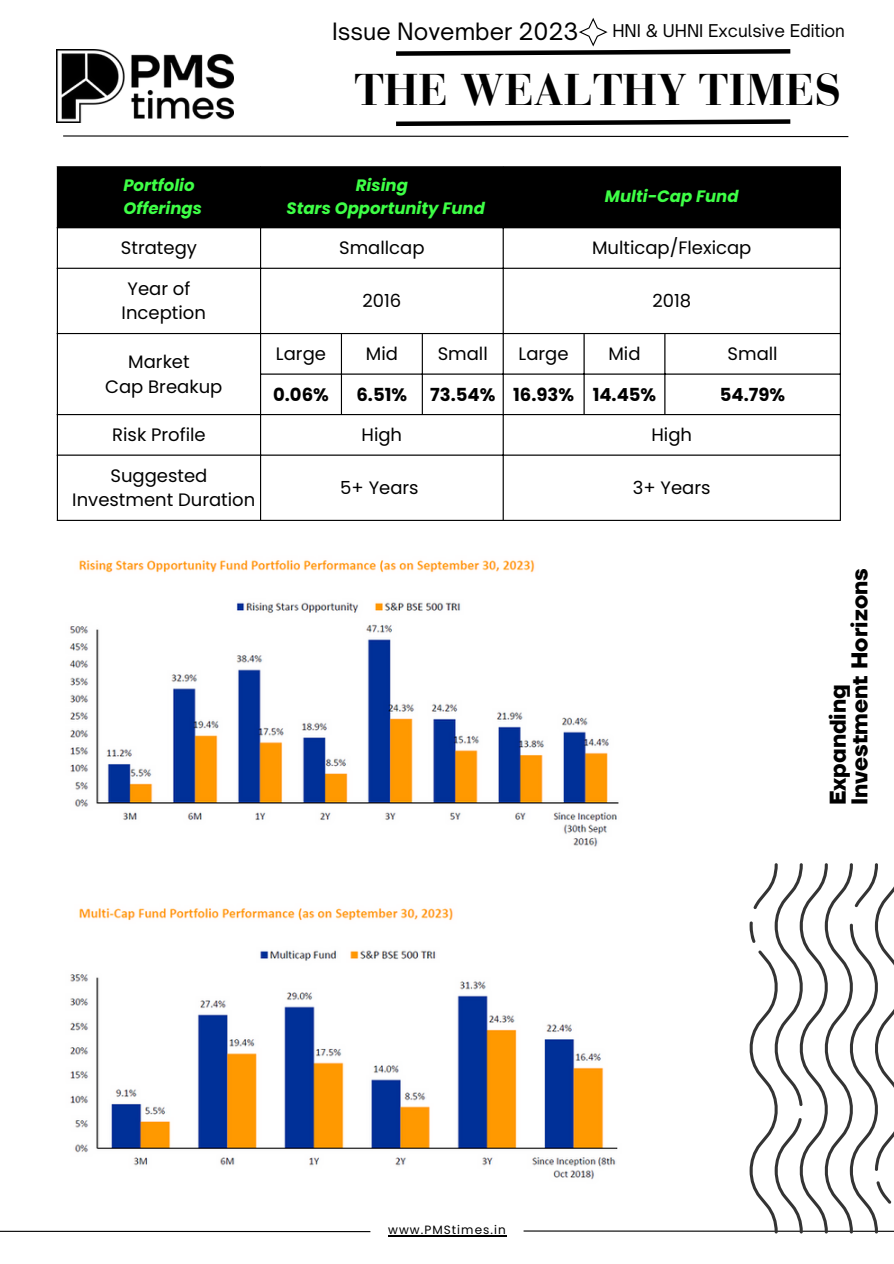
<style>
.page{position:relative;width:894px;height:1264px;background:#fff}
.page>*{position:absolute;margin:0;border:0;box-sizing:border-box;transform-origin:0 0}
.t1{font:700 44.25px "Bauer Bodoni Pro";color:#000}
.t2{font:22.8px "Open Sauce One";color:#000}
.t3{font:700 22.65px/21.8px "TT Firs Neue";color:#000}
.t4{font:18px "Poppins";color:#000}
.t5{font:700 18px "Poppins";color:#000}
.t6{font:16.8px "Open Sauce One";color:#000}
.t7{font:italic 700 16.5px "Poppins";color:#3eff46}
.t8{font:12px "Poppins";letter-spacing:.085em;color:#000}
</style>
<div class="page">
<img style="left:57px;top:49px;width:176px;height:73px">
<svg style="left:63px;top:135px;width:786px;height:3px"></svg>
<svg style="left:0;top:1230px;width:371px;height:2px"></svg>
<svg style="left:396px;top:119px;width:395px;height:8px"></svg>
<svg style="left:396px;top:18px;width:395px;height:38px"></svg>
<div style="left:58px;top:167px;width:781px;height:60px;background:#000"></div>
<hr style="left:57px;top:167px;width:1px;height:353px;background:#000">
<hr style="left:260px;top:167px;width:1px;height:353px;background:#000">
<hr style="left:341px;top:334px;width:1px;height:80px;background:#000">
<hr style="left:421px;top:334px;width:2px;height:80px;background:#000">
<hr style="left:502px;top:167px;width:1px;height:353px;background:#000">
<hr style="left:583px;top:334px;width:1px;height:80px;background:#000">
<hr style="left:664px;top:334px;width:1px;height:80px;background:#000">
<hr style="left:839px;top:167px;width:1px;height:353px;background:#000">
<hr style="left:57px;top:166px;width:783px;height:1px;background:#000">
<hr style="left:57px;top:227px;width:783px;height:1px;background:#000">
<hr style="left:57px;top:268px;width:783px;height:1px;background:#000">
<hr style="left:57px;top:333px;width:783px;height:1px;background:#000">
<hr style="left:260px;top:373px;width:580px;height:1px;background:#000">
<hr style="left:57px;top:414px;width:783px;height:1px;background:#000">
<hr style="left:57px;top:454px;width:783px;height:1px;background:#000">
<hr style="left:57px;top:520px;width:783px;height:1px;background:#000">
<img style="left:69px;top:560px;width:550px;height:606px">
<svg style="left:522px;top:863px;width:371px;height:370px"></svg>
<hr style="left:388px;top:1235px;width:118px;height:1px;background:#000">
<p class="t2" style="left:332px;top:17px;width:248px">Issue November 2023</p>
<p class="t6" style="left:612px;top:20px;width:234px">HNI &amp; UHNI Exculsive Edition</p>
<p class="t7" style="left:123px;top:174px;width:73px">Portfolio</p>
<p class="t7" style="left:123px;top:196px;width:80px">Offerings</p>
<p class="t1" style="left:354px;top:73px;width:488px">THE WEALTHY TIMES</p>
<p class="t7" style="left:356px;top:174px;width:53px">Rising</p>
<p class="t7" style="left:286px;top:196px;width:200px">Stars Opportunity Fund</p>
<p class="t7" style="left:604px;top:185px;width:135px">Multi-Cap Fund</p>
<p class="t4" style="left:121px;top:235px;width:78px">Strategy</p>
<p class="t4" style="left:339px;top:235px;width:87px">Smallcap</p>
<p class="t4" style="left:592px;top:235px;width:161px">Multicap/Flexicap</p>
<p class="t4" style="left:127px;top:276px;width:64px">Year of</p>
<p class="t4" style="left:122px;top:300px;width:86px">Inception</p>
<p class="t4" style="left:362px;top:288px;width:40px">2016</p>
<p class="t4" style="left:652px;top:288px;width:40px">2018</p>
<p class="t4" style="left:128px;top:349px;width:63px">Market</p>
<p class="t4" style="left:105px;top:374px;width:119px">Cap Breakup</p>
<p class="t4" style="left:276px;top:341px;width:51px">Large</p>
<p class="t4" style="left:366px;top:341px;width:34px">Mid</p>
<p class="t4" style="left:437px;top:341px;width:52px">Small</p>
<p class="t4" style="left:518px;top:341px;width:51px">Large</p>
<p class="t4" style="left:608px;top:341px;width:34px">Mid</p>
<p class="t4" style="left:727px;top:341px;width:52px">Small</p>
<p class="t5" style="left:273px;top:381px;width:57px">0.06%</p>
<p class="t5" style="left:356px;top:381px;width:52px">6.51%</p>
<p class="t5" style="left:430px;top:381px;width:67px">73.54%</p>
<p class="t5" style="left:513px;top:381px;width:62px">16.93%</p>
<p class="t5" style="left:592px;top:381px;width:65px">14.45%</p>
<p class="t5" style="left:719px;top:381px;width:67px">54.79%</p>
<p class="t4" style="left:112px;top:422px;width:95px">Risk Profile</p>
<p class="t4" style="left:361px;top:422px;width:42px">High</p>
<p class="t4" style="left:651px;top:422px;width:42px">High</p>
<p class="t4" style="left:110px;top:462px;width:98px">Suggested</p>
<p class="t4" style="left:72px;top:487px;width:184px">Investment Duration</p>
<p class="t4" style="left:340px;top:475px;width:80px">5+ Years</p>
<p class="t4" style="left:632px;top:475px;width:79px">3+ Years</p>
<p class="t3" style="left:827px;top:805px;width:238px;rotate:-90deg">Expanding<br>Investment Horizons</p>
<p class="t8" style="left:388px;top:1221px;width:119px">www.PMStimes.in</p>
</div>
